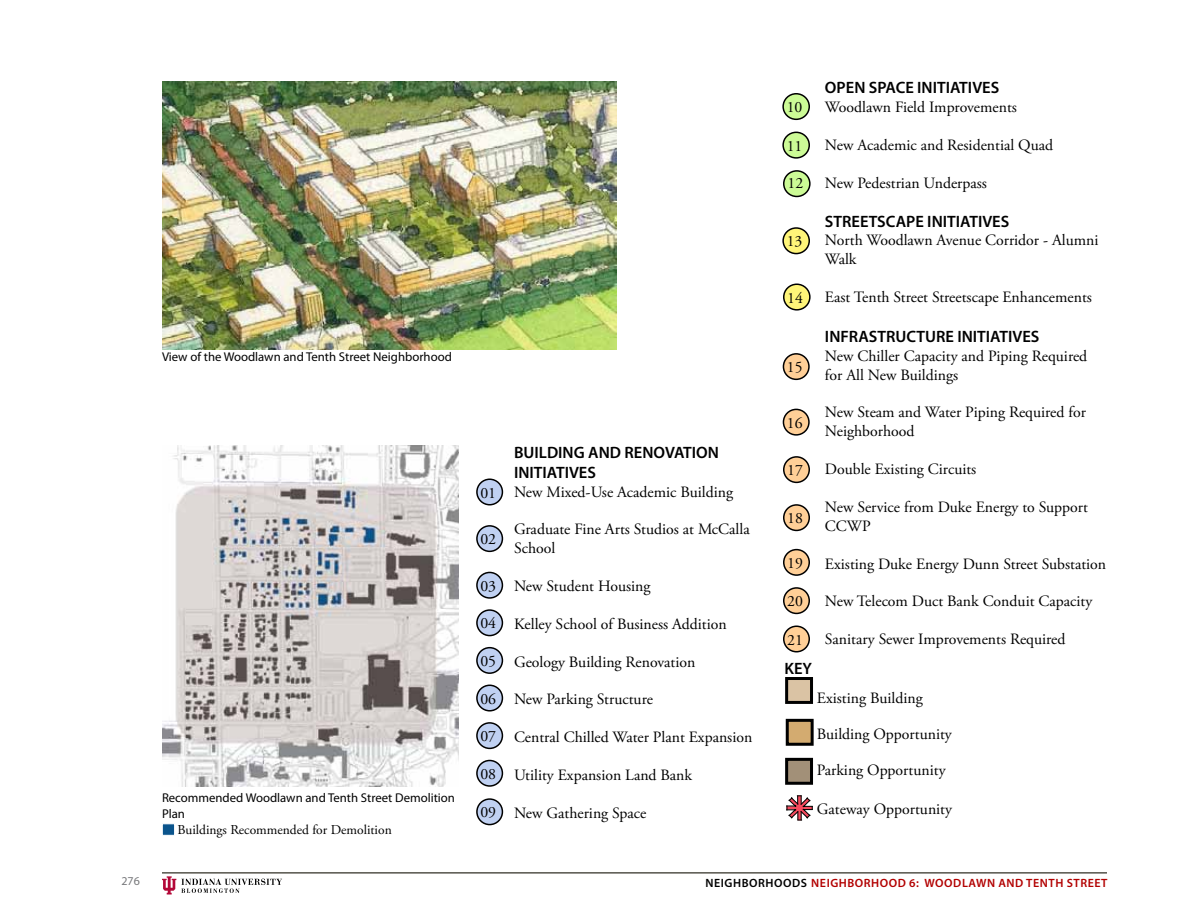
<style>
.page{position:relative;width:1188px;height:918px;background:#fff}
.page>*{position:absolute;margin:0;border:0;box-sizing:border-box;transform-origin:0 0}
.t1{font:600 16.5px/19.8px "Myriad Pro";color:#000}
.t2{font:15.75px/18.9px "Adobe Garamond Pro";color:#000}
.t3{font:13.5px "Adobe Garamond Pro";color:#000}
.t4{font:12.75px/16.5px "Myriad Pro";color:#000}
.t5{font:600 12px "Myriad Pro";letter-spacing:.045em;color:#b20000}
.t6{font:600 12px "Myriad Pro";color:#000}
.t7{font:12px "Myriad Pro";color:#77787b}
</style>
<div class="page">
<hr style="left:162px;top:872px;width:945px;height:2px;background:#54534a">
<svg style="left:162px;top:876px;width:120px;height:19px"></svg>
<img style="left:162px;top:81px;width:454px;height:269px">
<div style="left:783px;top:94px;width:26px;height:25px;background:#ccfb96;border-radius:50%"></div>
<div style="left:782px;top:93px;width:28px;height:27px;border:2px solid #000;border-radius:50%"></div>
<div style="left:477px;top:479px;width:25px;height:26px;background:#c0d1f2;border-radius:50%"></div>
<div style="left:476px;top:478px;width:27px;height:28px;border:2px solid #000;border-radius:50%"></div>
<div style="left:477px;top:526px;width:25px;height:25px;background:#c0d1f2;border-radius:50%"></div>
<div style="left:476px;top:525px;width:27px;height:27px;border:2px solid #000;border-radius:50%"></div>
<div style="left:477px;top:572px;width:25px;height:26px;background:#c0d1f2;border-radius:50%"></div>
<div style="left:476px;top:572px;width:27px;height:27px;border:2px solid #000;border-radius:50%"></div>
<div style="left:477px;top:610px;width:25px;height:26px;background:#c0d1f2;border-radius:50%"></div>
<div style="left:476px;top:609px;width:27px;height:27px;border:2px solid #000;border-radius:50%"></div>
<div style="left:783px;top:228px;width:26px;height:26px;background:#fff579;border-radius:50%"></div>
<div style="left:782px;top:227px;width:28px;height:27px;border:2px solid #000;border-radius:50%"></div>
<div style="left:783px;top:132px;width:26px;height:26px;background:#ccfb96;border-radius:50%"></div>
<div style="left:782px;top:132px;width:28px;height:27px;border:2px solid #000;border-radius:50%"></div>
<div style="left:784px;top:171px;width:26px;height:25px;background:#ccfb96;border-radius:50%"></div>
<div style="left:783px;top:170px;width:28px;height:27px;border:2px solid #000;border-radius:50%"></div>
<div style="left:477px;top:648px;width:25px;height:25px;background:#c0d1f2;border-radius:50%"></div>
<div style="left:476px;top:647px;width:27px;height:27px;border:2px solid #000;border-radius:50%"></div>
<div style="left:477px;top:685px;width:25px;height:26px;background:#c0d1f2;border-radius:50%"></div>
<div style="left:476px;top:685px;width:27px;height:27px;border:2px solid #000;border-radius:50%"></div>
<div style="left:477px;top:723px;width:25px;height:25px;background:#c0d1f2;border-radius:50%"></div>
<div style="left:476px;top:722px;width:27px;height:27px;border:2px solid #000;border-radius:50%"></div>
<div style="left:783px;top:354px;width:26px;height:25px;background:#ffcf97;border-radius:50%"></div>
<div style="left:783px;top:353px;width:27px;height:27px;border:2px solid #000;border-radius:50%"></div>
<div style="left:783px;top:409px;width:26px;height:26px;background:#ffcf97;border-radius:50%"></div>
<div style="left:783px;top:409px;width:27px;height:27px;border:2px solid #000;border-radius:50%"></div>
<img style="left:162px;top:446px;width:297px;height:341px">
<div style="left:162px;top:823px;width:13px;height:13px;background:#0b548c;border:1px solid #fff"></div>
<div style="left:477px;top:760px;width:25px;height:26px;background:#c0d1f2;border-radius:50%"></div>
<div style="left:476px;top:760px;width:27px;height:27px;border:2px solid #000;border-radius:50%"></div>
<div style="left:477px;top:799px;width:25px;height:26px;background:#c0d1f2;border-radius:50%"></div>
<div style="left:476px;top:798px;width:27px;height:27px;border:2px solid #000;border-radius:50%"></div>
<div style="left:784px;top:284px;width:26px;height:26px;background:#fff579;border-radius:50%"></div>
<div style="left:783px;top:284px;width:28px;height:27px;border:2px solid #000;border-radius:50%"></div>
<div style="left:784px;top:457px;width:25px;height:25px;background:#ffcf97;border-radius:50%"></div>
<div style="left:783px;top:456px;width:27px;height:27px;border:2px solid #000;border-radius:50%"></div>
<div style="left:784px;top:505px;width:25px;height:25px;background:#ffcf97;border-radius:50%"></div>
<div style="left:783px;top:504px;width:27px;height:27px;border:2px solid #000;border-radius:50%"></div>
<div style="left:784px;top:550px;width:25px;height:25px;background:#ffcf97;border-radius:50%"></div>
<div style="left:783px;top:549px;width:27px;height:27px;border:2px solid #000;border-radius:50%"></div>
<div style="left:784px;top:588px;width:25px;height:25px;background:#ffcf97;border-radius:50%"></div>
<div style="left:783px;top:587px;width:27px;height:27px;border:2px solid #000;border-radius:50%"></div>
<div style="left:784px;top:626px;width:25px;height:26px;background:#ffcf97;border-radius:50%"></div>
<div style="left:783px;top:626px;width:27px;height:26px;border:2px solid #000;border-radius:50%"></div>
<div style="left:786px;top:719px;width:28px;height:27px;background:#d3ab70;border:3px solid #000"></div>
<div style="left:785px;top:677px;width:28px;height:27px;background:#dac3a4;border:3px solid #000"></div>
<div style="left:785px;top:758px;width:28px;height:27px;background:#a29078;border:3px solid #000"></div>
<svg style="left:786px;top:795px;width:27px;height:26px"></svg>
<p class="t4" style="left:162px;top:348px;width:291px">View of the Woodlawn and Tenth Street Neighborhood</p>
<p class="t4" style="left:162px;top:789px;width:294px">Recommended Woodlawn and Tenth Street Demolition<br>Plan</p>
<p class="t3" style="left:177px;top:822px;width:216px">Buildings Recommended for Demolition</p>
<p class="t2" style="left:480px;top:484px;width:17px">01</p>
<p class="t2" style="left:480px;top:530px;width:17px">02</p>
<p class="t2" style="left:480px;top:577px;width:17px">03</p>
<p class="t2" style="left:480px;top:615px;width:17px">04</p>
<p class="t2" style="left:480px;top:652px;width:17px">05</p>
<p class="t2" style="left:480px;top:690px;width:17px">06</p>
<p class="t2" style="left:480px;top:727px;width:17px">07</p>
<p class="t2" style="left:480px;top:765px;width:17px">08</p>
<p class="t2" style="left:480px;top:804px;width:17px">09</p>
<p class="t1" style="left:514px;top:442px;width:207px">BUILDING AND RENOVATION<br>INITIATIVES</p>
<p class="t2" style="left:514px;top:483px;width:221px">New Mixed-Use Academic Building</p>
<p class="t2" style="left:514px;top:520px;width:237px">Graduate Fine Arts Studios at McCalla<br>School</p>
<p class="t2" style="left:514px;top:577px;width:138px">New Student Housing</p>
<p class="t2" style="left:514px;top:615px;width:214px">Kelley School of Business Addition</p>
<p class="t2" style="left:514px;top:653px;width:183px">Geology Building Renovation</p>
<p class="t2" style="left:514px;top:691px;width:140px">New Parking Structure</p>
<p class="t2" style="left:514px;top:728px;width:240px">Central Chilled Water Plant Expansion</p>
<p class="t2" style="left:514px;top:766px;width:180px">Utility Expansion Land Bank</p>
<p class="t2" style="left:514px;top:804px;width:134px">New Gathering Space</p>
<p class="t2" style="left:787px;top:98px;width:17px">10</p>
<p class="t2" style="left:787px;top:137px;width:17px">11</p>
<p class="t2" style="left:788px;top:174px;width:17px">12</p>
<p class="t2" style="left:787px;top:232px;width:17px">13</p>
<p class="t2" style="left:787px;top:289px;width:17px">14</p>
<p class="t2" style="left:787px;top:358px;width:17px">15</p>
<p class="t2" style="left:787px;top:414px;width:17px">16</p>
<p class="t2" style="left:787px;top:461px;width:17px">17</p>
<p class="t2" style="left:787px;top:509px;width:17px">18</p>
<p class="t2" style="left:787px;top:554px;width:17px">19</p>
<p class="t2" style="left:787px;top:592px;width:17px">20</p>
<p class="t2" style="left:787px;top:631px;width:17px">21</p>
<p class="t1" style="left:784px;top:658px;width:29px">KEY</p>
<p class="t1" style="left:825px;top:78px;width:176px">OPEN SPACE INITIATIVES</p>
<p class="t2" style="left:825px;top:98px;width:193px">Woodlawn Field Improvements</p>
<p class="t2" style="left:825px;top:136px;width:230px">New Academic and Residential Quad</p>
<p class="t2" style="left:825px;top:174px;width:164px">New Pedestrian Underpass</p>
<p class="t1" style="left:825px;top:211px;width:186px">STREETSCAPE INITIATIVES</p>
<p class="t2" style="left:825px;top:232px;width:275px">North Woodlawn Avenue Corridor - Alumni<br>Walk</p>
<p class="t2" style="left:825px;top:288px;width:269px">East Tenth Street Streetscape Enhancements</p>
<p class="t1" style="left:825px;top:326px;width:216px">INFRASTRUCTURE INITIATIVES</p>
<p class="t2" style="left:825px;top:347px;width:264px">New Chiller Capacity and Piping Required for All New Buildings</p>
<p class="t2" style="left:825px;top:403px;width:262px">New Steam and Water Piping Required for<br>Neighborhood</p>
<p class="t2" style="left:825px;top:460px;width:153px">Double Existing Circuits</p>
<p class="t2" style="left:825px;top:498px;width:265px">New Service from Duke Energy to Support<br>CCWP</p>
<p class="t2" style="left:825px;top:555px;width:283px">Existing Duke Energy Dunn Street Substation</p>
<p class="t2" style="left:825px;top:592px;width:269px">New Telecom Duct Bank Conduit Capacity</p>
<p class="t2" style="left:825px;top:630px;width:242px">Sanitary Sewer Improvements Required</p>
<p class="t2" style="left:817px;top:689px;width:107px">Existing Building</p>
<p class="t2" style="left:817px;top:725px;width:136px">Building Opportunity</p>
<p class="t2" style="left:817px;top:761px;width:130px">Parking Opportunity</p>
<p class="t2" style="left:817px;top:801px;width:137px">Gateway Opportunity</p>
<p class="t7" style="left:122px;top:875px;width:20px">276</p>
<p class="t6" style="left:706px;top:875px;width:9px">NEIGHBORHOODS</p>
<p class="t5" style="left:811px;top:875px;width:298px">NEIGHBORHOOD 6: WOODLAWN AND TENTH STREET</p>
</div>
